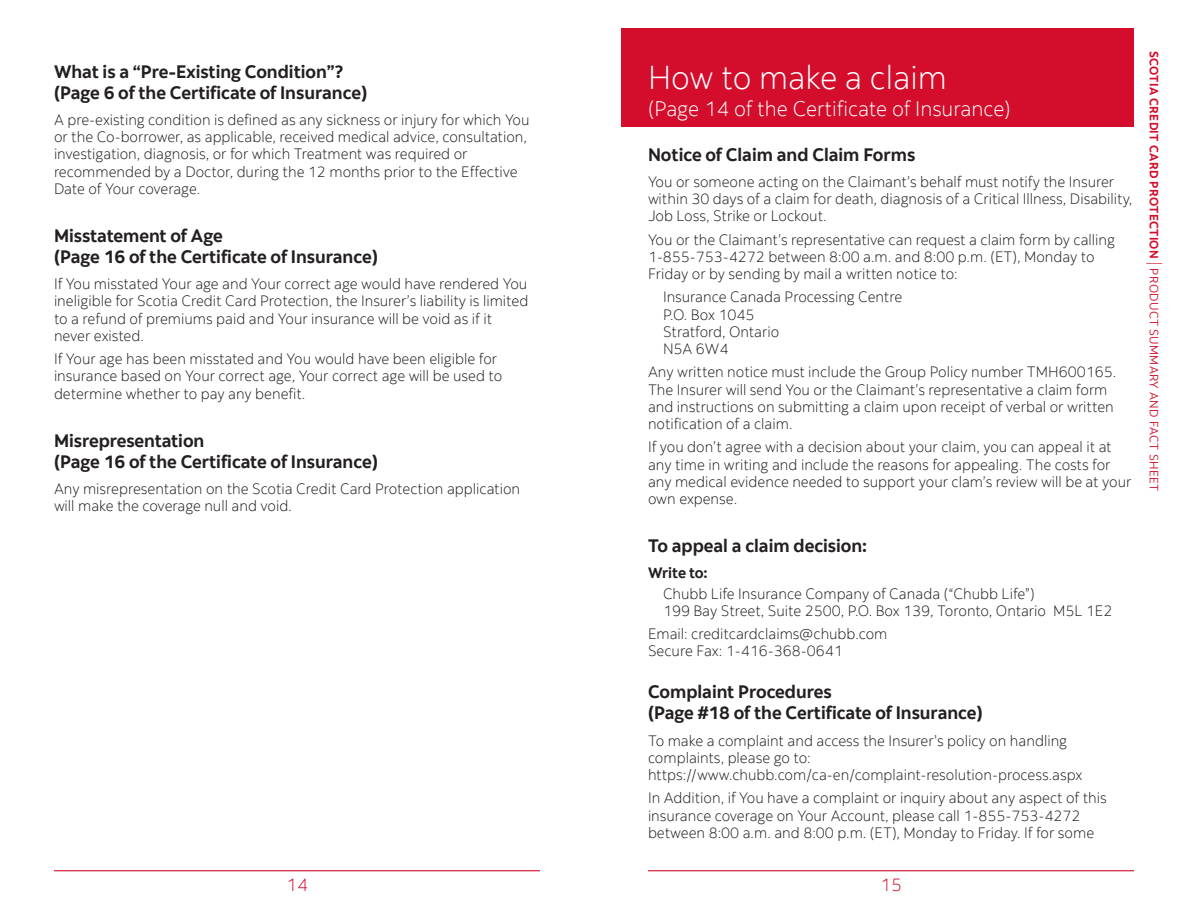
<style>
.page{position:relative;width:1188px;height:918px;background:#fff}
.page>*{position:absolute;margin:0;border:0;box-sizing:border-box;transform-origin:0 0}
.t1{font:300 33px "Scotia";color:#fff}
.t2{font:300 21px "Scotia";color:#fff}
.t3{font:700 18px/21px "Scotia";color:#231f20}
.t4{font:300 18px "Scotia";color:#d30d2b}
.t5{font:300 15px/17.2px "Scotia";color:#231f20}
.t6{font:700 15px "Scotia";letter-spacing:-.01em;color:#231f20}
.t7{font:700 12px "Scotia";letter-spacing:.03em;color:#d30d2b}
.s1{font-weight:300;font-size:16.8px}
.s2{font-weight:400}
</style>
<div class="page">
<hr style="left:54px;top:870px;width:486px;height:1px;background:#d30d2b">
<hr style="left:648px;top:870px;width:486px;height:1px;background:#d30d2b">
<div style="left:621px;top:28px;width:513px;height:99px;background:#d30d2b"></div>
<p class="t3" style="left:54px;top:61px;width:315px">What is a “Pre-Existing Condition”? (Page 6 of the Certificate of Insurance)</p>
<p class="t5" style="left:54px;top:111px;width:477px">A pre-existing condition is defined as any sickness or injury for which You or the Co-borrower, as applicable, received medical advice, consultation, investigation, diagnosis, or for which Treatment was required or recommended by a Doctor, during the 12 months prior to the Effective Date of Your coverage.</p>
<p class="t3" style="left:54px;top:225px;width:326px">Misstatement of Age<br>(Page 16 of the Certificate of Insurance)</p>
<p class="t5" style="left:54px;top:276px;width:476px">If You misstated Your age and Your correct age would have rendered You ineligible for Scotia Credit Card Protection, the Insurer’s liability is limited to a refund of premiums paid and Your insurance will be void as if it never existed.</p>
<p class="t5" style="left:54px;top:351px;width:450px">If Your age has been misstated and You would have been eligible for insurance based on Your correct age, Your correct age will be used to determine whether to pay any benefit.</p>
<p class="t3" style="left:54px;top:430px;width:326px">Misrepresentation<br>(Page 16 of the Certificate of Insurance)</p>
<p class="t5" style="left:54px;top:480px;width:468px">Any misrepresentation on the Scotia Credit Card Protection application will make the coverage null and void.</p>
<h1 class="t1" style="left:648px;top:59px;width:300px">How to make a claim</h1>
<h2 class="t2" style="left:648px;top:97px;width:364px">(Page 14 of the Certificate of Insurance)</h2>
<p class="t3" style="left:648px;top:144px;width:269px">Notice of Claim and Claim Forms</p>
<p class="t5" style="left:648px;top:173px;width:486px">You or someone acting on the Claimant’s behalf must notify the Insurer within 30 days of a claim for death, diagnosis of a Critical Illness, Disability,<br>Job Loss, Strike or Lockout.</p>
<p class="t5" style="left:648px;top:231px;width:469px">You or the Claimant’s representative can request a claim form by calling<br>1-855-753-4272 between 8:00 a.m. and 8:00 p.m. (ET), Monday to<br>Friday or by sending by mail a written notice to:</p>
<p class="t5" style="left:663px;top:289px;width:241px">Insurance Canada Processing Centre<br>P.O. Box 1045<br>Stratford, Ontario<br>N5A 6W4</p>
<p class="t5" style="left:648px;top:364px;width:470px">Any written notice must include the Group Policy number TMH600165.<br>The Insurer will send You or the Claimant’s representative a claim form and instructions on submitting a claim upon receipt of verbal or written notification of a claim.</p>
<p class="t5" style="left:648px;top:439px;width:485px">If you don’t agree with a decision about your claim, you can appeal it at any time in writing and include the reasons for appealing. The costs for any medical evidence needed to support your clam’s review will be at your own expense.</p>
<p class="t3" style="left:648px;top:535px;width:220px">To appeal a claim decision:</p>
<p class="t6" style="left:648px;top:564px;width:61px">Write to:</p>
<p class="t5" style="left:663px;top:585px;width:451px">Chubb Life Insurance Company of Canada (“Chubb Life”)<br>199 Bay Street, Suite 2500, P.O. Box 139, Toronto, Ontario M5L 1E2</p>
<p class="t5" style="left:648px;top:626px;width:241px">Email: creditcardclaims@chubb.com<br>Secure Fax: 1-416-368-0641</p>
<p class="t3" style="left:648px;top:682px;width:336px">Complaint Procedures<br>(Page #18 of the Certificate of Insurance)</p>
<p class="t5" style="left:648px;top:732px;width:436px">To make a complaint and access the Insurer’s policy on handling complaints, please go to: https://www.chubb.com/ca-en/complaint-resolution-process.aspx</p>
<p class="t5" style="left:648px;top:790px;width:460px">In Addition, if You have a complaint or inquiry about any aspect of this insurance coverage on Your Account, please call 1-855-753-4272 between 8:00 a.m. and 8:00 p.m. (ET), Monday to Friday. If for some</p>
<p class="t4" style="left:286px;top:874px;width:23px">14</p>
<p class="t4" style="left:880px;top:874px;width:23px">15</p>
<p class="t7" style="left:1161px;top:51px;width:442px;rotate:90deg">SCOTIA CREDIT CARD PROTECTION <span class="s1">|</span> <span class="s2">PRODUCT SUMMARY AND FACT SHEET</span></p>
</div>
